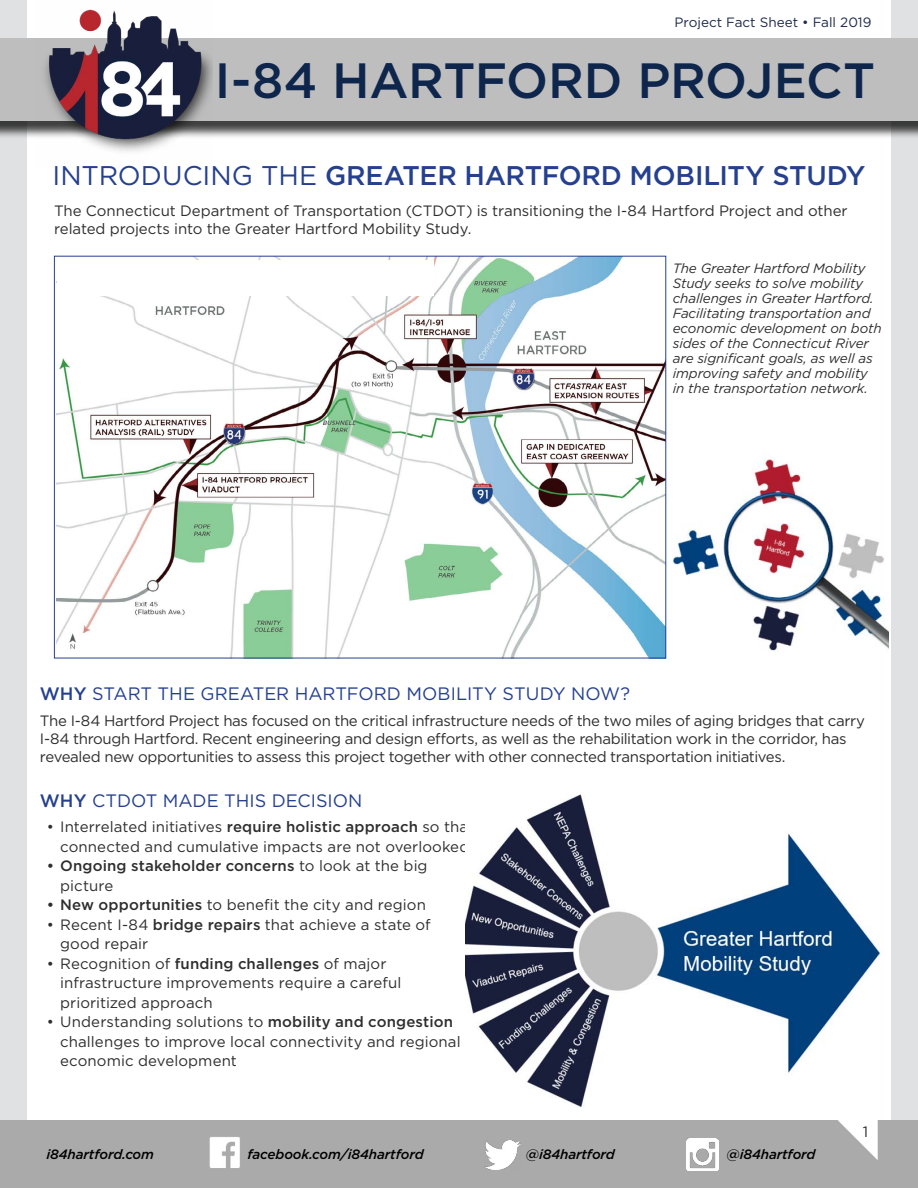
<style>
.page{position:relative;width:918px;height:1188px;background:#e0e1e2}
.page>*{position:absolute;margin:0;border:0;box-sizing:border-box;transform-origin:0 0}
.t1{font:500 49.5px "Gotham";letter-spacing:-.01em;color:#0e254c}
.t2{font:500 27px "Gotham";letter-spacing:-.01em;color:#25408f}
.t3{font:18px "Gotham";color:#25408f}
.Bullets{font:15px/19.5px "Gotham";letter-spacing:-.01em;color:#2e2e2e}
.t4{font:500 15px/19.5px "Gotham";letter-spacing:.01em;color:#2e2e2e}
.Bullets-2{font:15px "Gotham";letter-spacing:.01em;color:#2e2e2e}
.t5{font:italic 13.5px/15px "Gotham";letter-spacing:-.01em;color:#2f2f2f}
.t6{font:italic 500 13.5px "Gotham";letter-spacing:-.01em;color:#000}
.t7{font:13.5px "Gotham";color:#1e2a4c}
.s1{font-weight:400}
.s2{font-weight:500}
</style>
<div class="page">
<div style="left:27px;top:0;width:864px;height:1123px;background:#fff"></div>
<div style="left:0;top:1120px;width:918px;height:68px;background:#aaa"></div>
<svg style="left:838px;top:1120px;width:40px;height:40px"></svg>
<div style="left:0;top:41px;width:918px;height:99px;background:#000;opacity:.75"></div>
<div style="left:0;top:39px;width:918px;height:82px;background:#bebebe"></div>
<img style="left:36px;top:9px;width:177px;height:143px">
<img style="left:56px;top:258px;width:608px;height:398px">
<img style="left:673px;top:459px;width:216px;height:192px">
<div style="left:57px;top:260px;width:376px;height:35px;background:#fff"></div>
<img style="left:465px;top:794px;width:415px;height:313px">
<img style="left:209px;top:1137px;width:31px;height:31px">
<img style="left:485px;top:1141px;width:35px;height:28px">
<img style="left:687px;top:1139px;width:32px;height:32px">
<h2 class="t7" style="left:675px;top:14px;width:198px">Project Fact Sheet • Fall 2019</h2>
<h1 class="t1" style="left:215px;top:48px;width:662px">I-84 HARTFORD PROJECT</h1>
<p class="t2" style="left:52px;top:158px;width:815px"><span class="s1">INTRODUCING THE</span> GREATER HARTFORD MOBILITY STUDY</p>
<p class="Bullets" style="left:54px;top:202px;width:795px;line-height:18px">The Connecticut Department of Transportation (CTDOT) is transitioning the I-84 Hartford Project and other related projects into the Greater Hartford Mobility Study.</p>
<p class="t5" style="left:673px;top:260px;width:210px">The Greater Hartford Mobility<br>Study seeks to solve mobility challenges in Greater Hartford.<br>Facilitating transportation and economic development on both sides of the Connecticut River are significant goals, as well as improving safety and mobility in the transportation network.</p>
<p class="t3" style="left:40px;top:682px;width:592px"><span class="s2">WHY</span> START THE GREATER HARTFORD MOBILITY STUDY NOW?</p>
<p class="Bullets" style="left:40px;top:711px;width:827px;line-height:18px">The I-84 Hartford Project has focused on the critical infrastructure needs of the two miles of aging bridges that carry<br>I-84 through Hartford. Recent engineering and design efforts, as well as the rehabilitation work in the corridor, has revealed new opportunities to assess this project together with other connected transportation initiatives.</p>
<p class="t3" style="left:40px;top:789px;width:324px"><span class="s2">WHY</span> CTDOT MADE THIS DECISION</p>
<p class="Bullets" style="left:47px;top:817px;width:429px;text-align:center">• Interrelated initiatives <span class="s2">require holistic approach</span> so that connected and cumulative impacts are not overlooked</p>
<p class="t4" style="left:60px;top:856px;width:369px;text-indent:-14px">• Ongoing stakeholder concerns <span class="s1">to look at the big picture</span></p>
<p class="Bullets-2" style="left:47px;top:895px;width:381px"><span class="s2">• New opportunities</span> to benefit the city and region</p>
<p class="Bullets" style="left:60px;top:914px;width:372px;text-indent:-14px">• Recent I-84 <span class="s2">bridge repairs</span> that achieve a state of good repair</p>
<p class="Bullets" style="left:60px;top:953px;width:343px;text-indent:-14px">• Recognition of <span class="s2">funding challenges</span> of major infrastructure improvements require a careful prioritized approach</p>
<p class="Bullets" style="left:60px;top:1012px;width:402px;text-indent:-14px">• Understanding solutions to <span class="s2">mobility and congestion </span>challenges to improve local connectivity and regional economic development</p>
<p class="t6" style="left:46px;top:1145px;width:109px">i84hartford.com</p>
<p class="t6" style="left:248px;top:1145px;width:178px">facebook.com/i84hartford</p>
<p class="t6" style="left:526px;top:1145px;width:91px">@i84hartford</p>
<p class="t6" style="left:727px;top:1145px;width:91px">@i84hartford</p>
<p class="Bullets" style="left:863px;top:1122px;width:7px">1</p>
</div>
